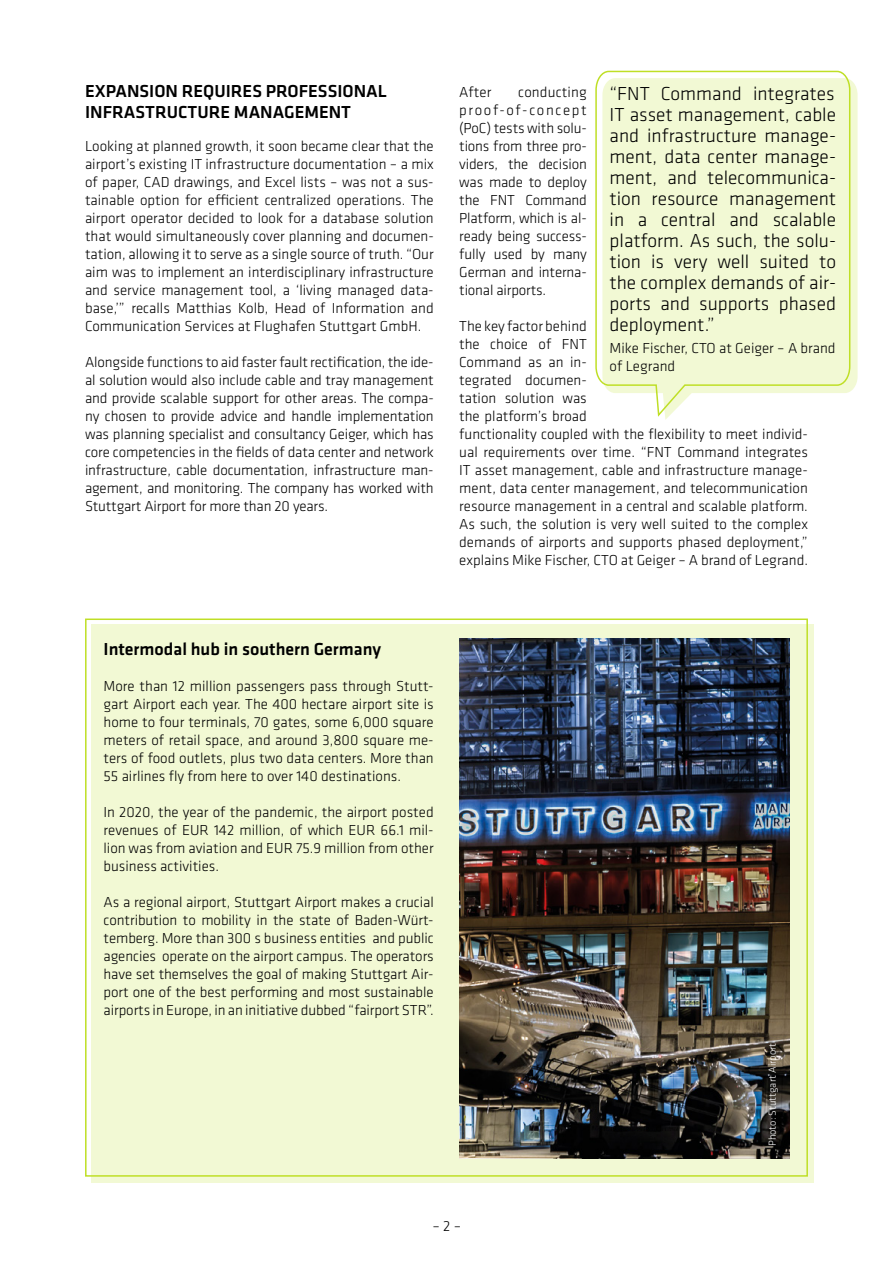
<style>
.page{position:relative;width:893px;height:1263px;background:#fff}
.page>*{position:absolute;margin:0;border:0;box-sizing:border-box;transform-origin:0 0}
.t1{font:300 19.5px/21px "Klavika";color:#000;text-align:justify}
.t2{font:500 18px/21px "Klavika";color:#000}
.t3{font:300 15px/18px "Klavika";color:#000;text-align:justify}
.t4{font:300 10.5px "Klavika";color:#fff}
</style>
<div class="page">
<div style="left:91px;top:625px;width:723px;height:558px;background:#f2f9d4"></div>
<img style="left:459px;top:638px;width:330px;height:521px">
<svg style="left:665px;top:80px;width:193px;height:340px;fill:#f2f9d4"></svg>
<svg style="left:595px;top:70px;width:256px;height:349px"></svg>
<p class="t2" style="left:85px;top:80px;width:303px">EXPANSION REQUIRES PROFESSIONAL<br>INFRASTRUCTURE MANAGEMENT</p>
<p class="t3" style="left:85px;top:136px;width:350px">Looking at planned growth, it soon became clear that the airport’s existing IT infrastructure documentation – a mix of paper, CAD drawings, and Excel lists – was not a sus&shy;tainable option for efficient centralized operations. The airport operator decided to look for a database solution that would simultaneously cover planning and documen&shy;tation, allowing it to serve as a single source of truth. “Our aim was to implement an interdisciplinary infrastructure and service management tool, a ‘living managed data&shy;base,’” recalls Matthias Kolb, Head of Information and Communication Services at Flughafen Stuttgart GmbH.</p>
<p class="t3" style="left:85px;top:352px;width:350px">Alongside functions to aid faster fault rectification, the ide&shy;al solution would also include cable and tray management and provide scalable support for other areas. The compa&shy;ny chosen to provide advice and handle implementation was planning specialist and consultancy Geiger, which has core competencies in the fields of data center and network infrastructure, cable documentation, infrastructure man&shy;agement, and monitoring. The company has worked with Stuttgart Airport for more than 20 years.</p>
<p class="t3" style="left:459px;top:82px;width:34px">After</p>
<p class="t1" style="left:610px;top:82px;width:228px">“FNT Command integrates IT asset management, cable and infrastructure manage&shy;ment, data center manage&shy;ment, and telecommunica&shy;tion resource management in a central and scalable platform. As such, the solu&shy;tion is very well suited to the complex demands of air&shy;ports and supports phased deployment.”</p>
<p class="t3" style="left:610px;top:339px;width:228px">Mike Fischer, CTO at Geiger – A brand of Legrand</p>
<p class="t3" style="left:459px;top:82px;width:129px;text-indent:59px">conducting proof-of-concept (PoC) tests with solu&shy;tions from three pro&shy;viders, the decision was made to deploy the FNT Command Platform, which is al&shy;ready being success&shy;fully used by many German and interna&shy;tional airports.</p>
<p class="t3" style="left:459px;top:316px;width:350px;text-align:left">The key factor behind<br>the choice of FNT<br>Command as an in-<br>tegrated documen-<br>tation solution was<br>the platform’s broad<br>functionality coupled with the flexibility to meet individ&shy;ual requirements over time. “FNT Command integrates IT asset management, cable and infrastructure manage&shy;ment, data center management, and telecommunication resource management in a central and scalable platform.<br>As such, the solution is very well suited to the complex demands of airports and supports phased deployment,” explains Mike Fischer, CTO at Geiger – A brand of Legrand.</p>
<p class="t2" style="left:104px;top:638px;width:279px">Intermodal hub in southern Germany</p>
<p class="t3" style="left:104px;top:676px;width:332px">More than 12 million passengers pass through Stutt&shy;gart Airport each year. The 400 hectare airport site is home to four terminals, 70 gates, some 6,000 square meters of retail space, and around 3,800 square me&shy;ters of food outlets, plus two data centers. More than 55 airlines fly from here to over 140 destinations.</p>
<p class="t3" style="left:104px;top:802px;width:332px">In 2020, the year of the pandemic, the airport posted revenues of EUR 142 million, of which EUR 66.1 mil&shy;lion was from aviation and EUR 75.9 million from other business activities.</p>
<p class="t3" style="left:104px;top:892px;width:332px">As a regional airport, Stuttgart Airport makes a crucial contribution to mobility in the state of Baden-Würt&shy;temberg. More than 300 s business entities and public agencies operate on the airport campus. The operators have set themselves the goal of making Stuttgart Air&shy;port one of the best performing and most sustainable airports in Europe, in an initiative dubbed “fairport STR”.</p>
<p class="t4" style="left:766px;top:1146px;width:104px;rotate:-90deg">Photo: Stuttgart Airport</p>
<p class="t3" style="left:433px;top:1216px;width:30px">– 2 –</p>
</div>
